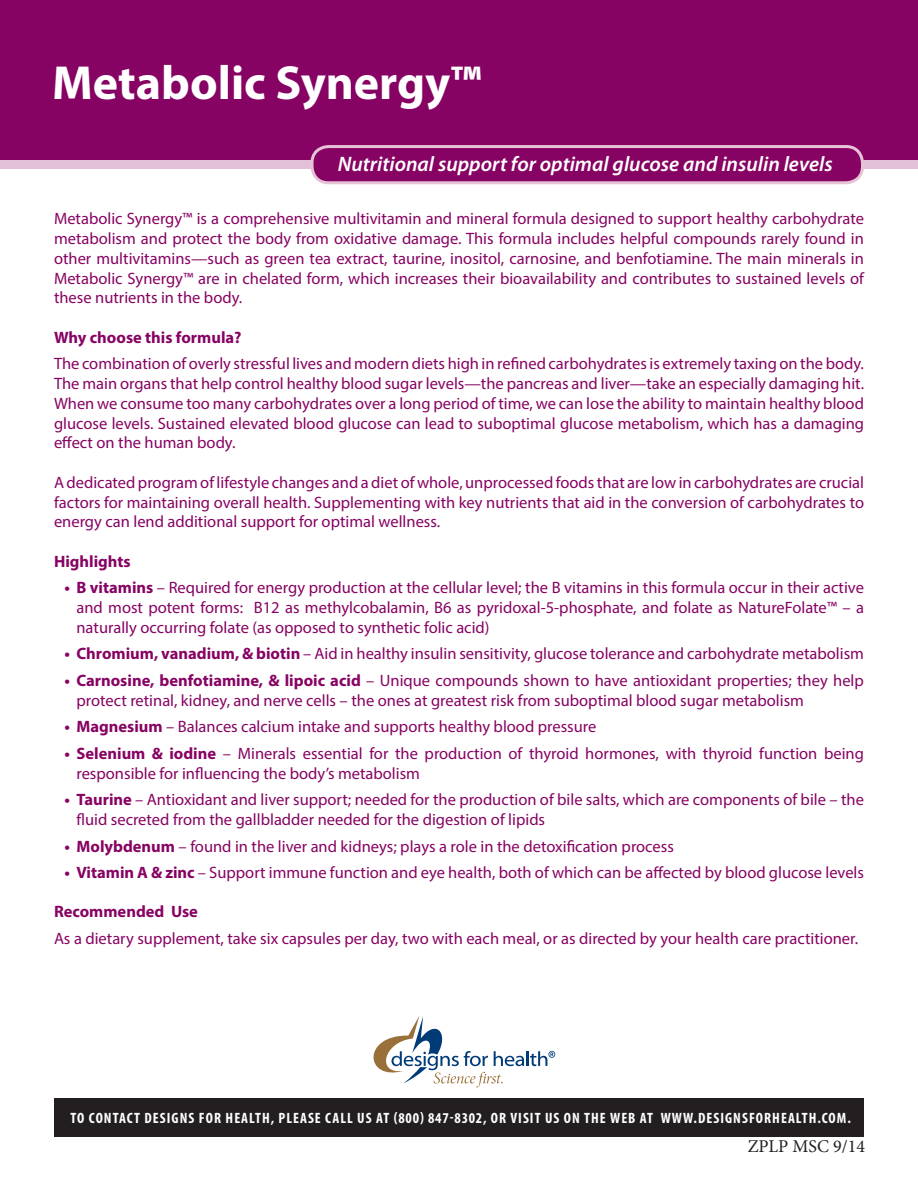
<style>
.page{position:relative;width:918px;height:1188px;background:#fff}
.page>*{position:absolute;margin:0;border:0;box-sizing:border-box;transform-origin:0 0}
.t1{font:700 48px "Myriad Pro";color:#fff}
.t2{font:italic 600 21px "Myriad Pro";color:#fff}
.t3{font:18px "Minion Pro";color:#231f20}
.t4{font:16.5px/19.8px "Myriad Pro";color:#870363;text-align:justify}
.t5{font:700 16.5px "Myriad Pro";color:#870363}
.t6{font:700 condensed 15px "Myriad Pro";letter-spacing:.07em;color:#fff}
.s1{font-weight:700}
</style>
<div class="page">
<div style="left:0;top:0;width:918px;height:160px;background:#870363"></div>
<div style="left:0;top:160px;width:918px;height:8px;background:#e1c0d8"></div>
<div style="left:312px;top:147px;width:550px;height:36px;background:#870363;border-radius:17px"></div>
<div style="left:310px;top:145px;width:554px;height:39px;border:3px solid #e6c4d6;border-radius:17px"></div>
<div style="left:54px;top:1098px;width:810px;height:39px;background:#231f20"></div>
<svg style="left:374px;top:1016px;width:181px;height:72px"></svg>
<p class="t1" style="left:52px;top:52px;width:431px">Metabolic Synergy™</p>
<p class="t2" style="left:338px;top:151px;width:496px">Nutritional support for optimal glucose and insulin levels</p>
<p class="t4" style="left:54px;top:209px;width:812px">Metabolic Synergy™ is a comprehensive multivitamin and mineral formula designed to support healthy carbohydrate metabolism and protect the body from oxidative damage. This formula includes helpful compounds rarely found in other multivitamins—such as green tea extract, taurine, inositol, carnosine, and benfotiamine. The main minerals in Metabolic Synergy™ are in chelated form, which increases their bioavailability and contributes to sustained levels of these nutrients in the body.</p>
<p class="t5" style="left:54px;top:326px;width:189px">Why choose this formula?</p>
<p class="t4" style="left:54px;top:354px;width:812px">The combination of overly stressful lives and modern diets high in refined carbohydrates is extremely taxing on the body.<br>The main organs that help control healthy blood sugar levels—the pancreas and liver—take an especially damaging hit.<br>When we consume too many carbohydrates over a long period of time, we can lose the ability to maintain healthy blood glucose levels. Sustained elevated blood glucose can lead to suboptimal glucose metabolism, which has a damaging effect on the human body.</p>
<p class="t4" style="left:54px;top:472px;width:812px">A dedicated program of lifestyle changes and a diet of whole, unprocessed foods that are low in carbohydrates are crucial factors for maintaining overall health. Supplementing with key nutrients that aid in the conversion of carbohydrates to energy can lend additional support for optimal wellness.</p>
<p class="t5" style="left:54px;top:550px;width:78px">Highlights</p>
<p class="t4" style="left:76px;top:578px;width:789px;text-indent:-12px"><span class="s1">• B vitamins</span> – Required for energy production at the cellular level; the B vitamins in this formula occur in their active and most potent forms: B12 as methylcobalamin, B6 as pyridoxal-5-phosphate, and folate as NatureFolate™ – a naturally occurring folate (as opposed to synthetic folic acid)</p>
<p class="t4" style="left:64px;top:644px;width:801px"><span class="s1">• Chromium, vanadium, &amp; biotin</span> – Aid in healthy insulin sensitivity, glucose tolerance and carbohydrate metabolism</p>
<p class="t4" style="left:76px;top:670px;width:789px;text-indent:-12px"><span class="s1">• Carnosine, benfotiamine, &amp; lipoic acid</span> – Unique compounds shown to have antioxidant properties; they help protect retinal, kidney, and nerve cells – the ones at greatest risk from suboptimal blood sugar metabolism</p>
<p class="t4" style="left:64px;top:717px;width:533px"><span class="s1">• Magnesium</span> – Balances calcium intake and supports healthy blood pressure</p>
<p class="t4" style="left:76px;top:743px;width:789px;text-indent:-12px"><span class="s1">• Selenium &amp; iodine</span> – Minerals essential for the production of thyroid hormones, with thyroid function being responsible for influencing the body’s metabolism</p>
<p class="t4" style="left:76px;top:789px;width:789px;text-indent:-12px"><span class="s1">• Taurine</span> – Antioxidant and liver support; needed for the production of bile salts, which are components of bile – the fluid secreted from the gallbladder needed for the digestion of lipids</p>
<p class="t4" style="left:64px;top:836px;width:611px"><span class="s1">• Molybdenum</span> – found in the liver and kidneys; plays a role in the detoxification process</p>
<p class="t4" style="left:64px;top:862px;width:801px"><span class="s1">• Vitamin A &amp; zinc</span> – Support immune function and eye health, both of which can be affected by blood glucose levels</p>
<p class="t5" style="left:54px;top:901px;width:145px">Recommended Use</p>
<p class="t4" style="left:54px;top:928px;width:806px">As a dietary supplement, take six capsules per day, two with each meal, or as directed by your health care practitioner.</p>
<p class="t6" style="left:71px;top:1110px;width:782px">TO CONTACT DESIGNS FOR HEALTH, PLEASE CALL US AT (800) 847-8302, OR VISIT US ON THE WEB AT WWW.DESIGNSFORHEALTH.COM.</p>
<p class="t3" style="left:748px;top:1134px;width:119px">ZPLP MSC 9/14</p>
</div>
